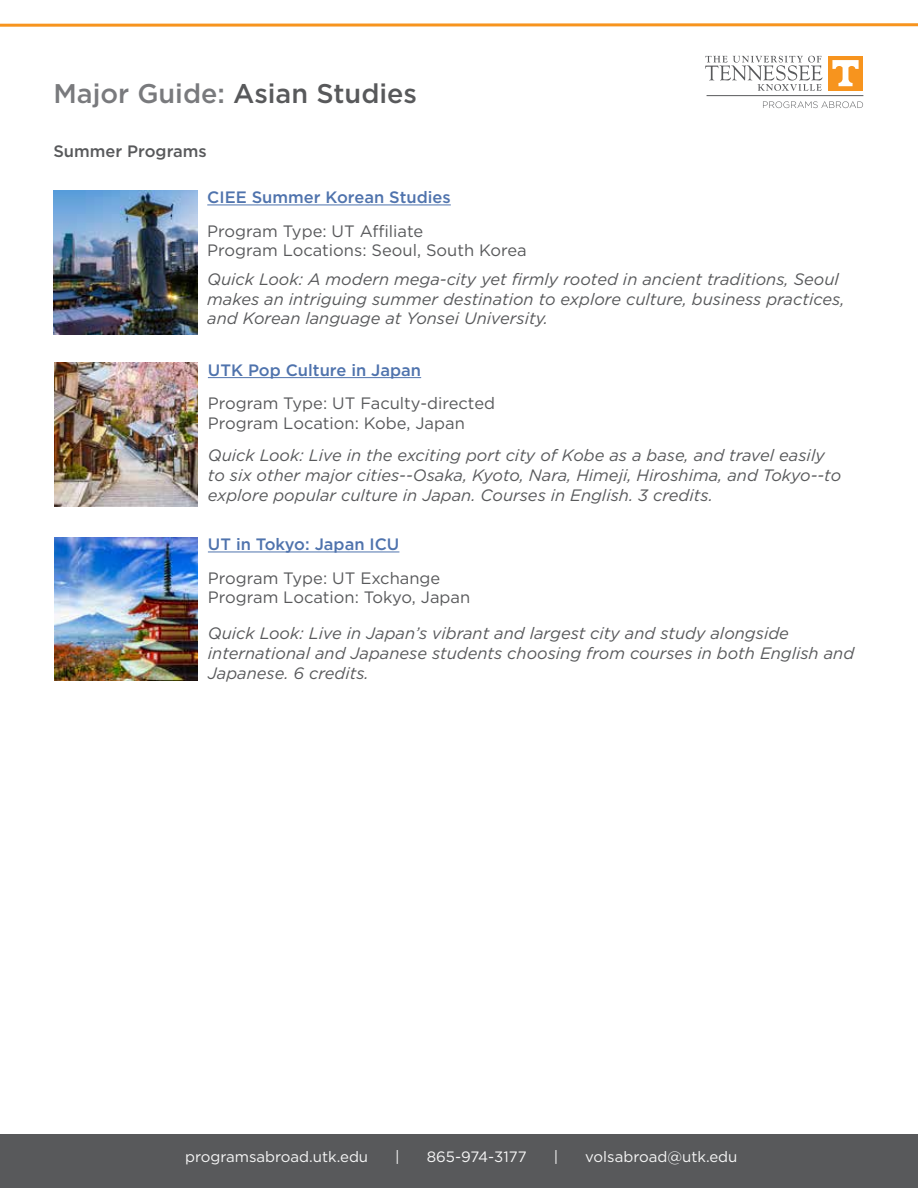
<style>
.page{position:relative;width:918px;height:1188px;background:#fff}
.page>*{position:absolute;margin:0;border:0;box-sizing:border-box;transform-origin:0 0}
.t1{font:500 27px "Gotham";color:#58595b}
.t2{font:italic 16.5px/19.8px "Gotham";color:#58595b}
.t3{font:16.5px/19.8px "Gotham";color:#58595b}
.t4{font:500 16.5px "Gotham";color:#4f73ad}
.t5{font:500 16.5px "Gotham";color:#58595b}
.t6{font:15px "Gotham";color:#f6f6f6}
.s1{color:#797a7d}
</style>
<div class="page">
<div style="left:0;top:1134px;width:918px;height:54px;background:#58595b"></div>
<hr style="left:707px;top:95px;width:156px;height:1px;background:#58595b">
<svg style="left:705px;top:56px;width:117px;height:35px"></svg>
<div style="left:828px;top:56px;width:35px;height:35px;background:#f7941e"></div>
<svg style="left:832px;top:60px;width:27px;height:26px"></svg>
<svg style="left:763px;top:101px;width:100px;height:7px"></svg>
<svg style="left:0;top:23px;width:918px;height:4px;background:#f8ae55"></svg>
<img style="left:53px;top:190px;width:144px;height:144px">
<hr style="left:207px;top:205px;width:244px;height:1px;background:#4f73ad">
<img style="left:54px;top:537px;width:144px;height:143px">
<hr style="left:208px;top:552px;width:191px;height:1px;background:#4f73ad">
<img style="left:54px;top:363px;width:144px;height:144px">
<hr style="left:208px;top:377px;width:213px;height:1px;background:#4f73ad">
<h1 class="t1" style="left:53px;top:76px;width:365px"><span class="s1">Major Guide:</span> Asian Studies</h1>
<p class="t5" style="left:53px;top:141px;width:155px">Summer Programs</p>
<p class="t4" style="left:207px;top:187px;width:245px">CIEE Summer Korean Studies</p>
<p class="t3" style="left:207px;top:220px;width:321px">Program Type: UT Affiliate<br>Program Locations: Seoul, South Korea</p>
<p class="t2" style="left:207px;top:269px;width:639px">Quick Look: A modern mega-city yet firmly rooted in ancient traditions, Seoul makes an intriguing summer destination to explore culture, business practices, and Korean language at Yonsei University.</p>
<p class="t4" style="left:208px;top:359px;width:215px">UTK Pop Culture in Japan</p>
<p class="t3" style="left:208px;top:393px;width:289px">Program Type: UT Faculty-directed<br>Program Location: Kobe, Japan</p>
<p class="t2" style="left:208px;top:446px;width:635px">Quick Look: Live in the exciting port city of Kobe as a base, and travel easily to six other major cities--Osaka, Kyoto, Nara, Himeji, Hiroshima, and Tokyo--to explore popular culture in Japan. Courses in English. 3 credits.</p>
<p class="t4" style="left:208px;top:534px;width:193px">UT in Tokyo: Japan ICU</p>
<p class="t3" style="left:208px;top:568px;width:264px">Program Type: UT Exchange<br>Program Location: Tokyo, Japan</p>
<p class="t2" style="left:208px;top:624px;width:648px">Quick Look: Live in Japan’s vibrant and largest city and study alongside international and Japanese students choosing from courses in both English and<br>Japanese. 6 credits.</p>
<p class="t6" style="left:185px;top:1147px;width:185px">programsabroad.utk.edu</p>
<p class="t6" style="left:395px;top:1147px;width:6px">|</p>
<p class="t6" style="left:427px;top:1147px;width:101px">865-974-3177</p>
<p class="t6" style="left:554px;top:1147px;width:6px">|</p>
<p class="t6" style="left:585px;top:1147px;width:154px">volsabroad@utk.edu</p>
</div>
